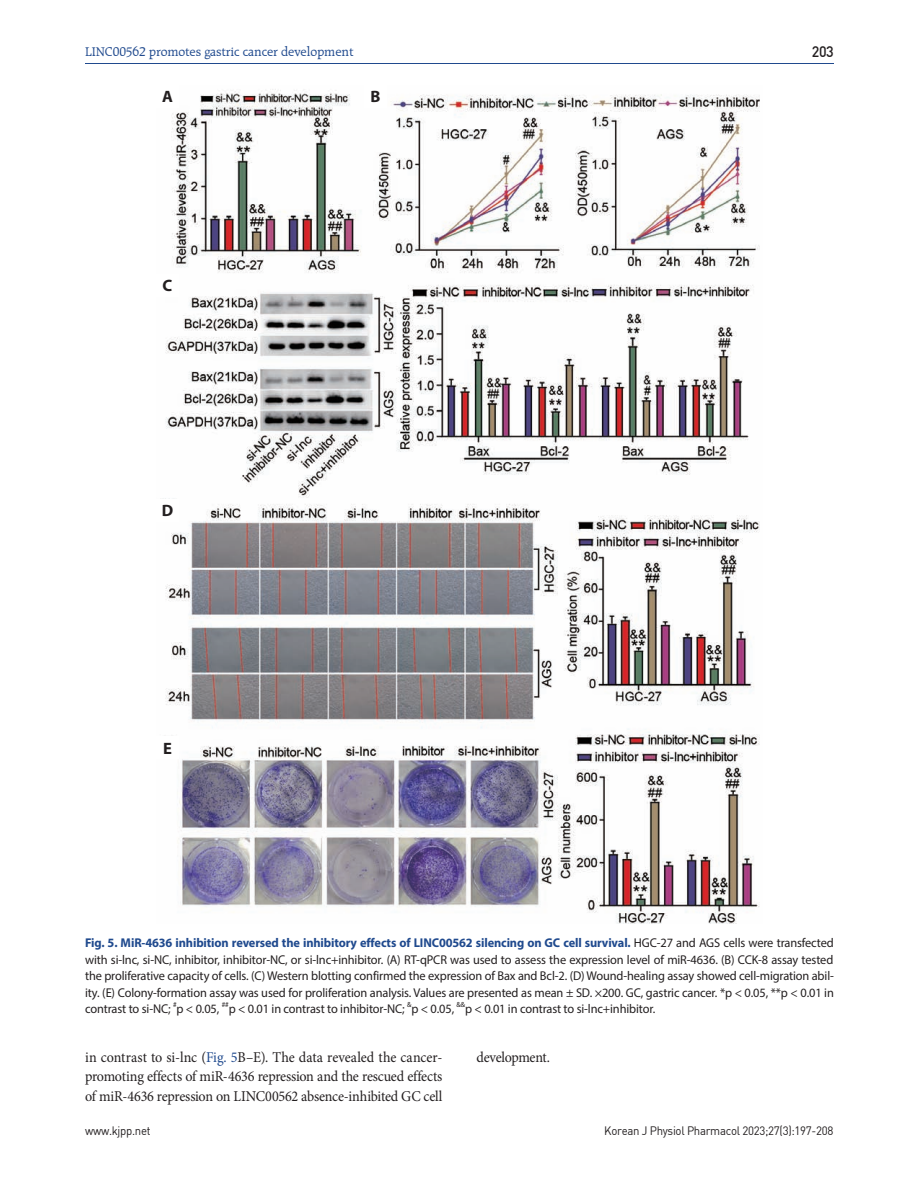
<style>
.page{position:relative;width:919px;height:1191px;background:#fff}
.page>*{position:absolute;margin:0;border:0;box-sizing:border-box;transform-origin:0 0}
.t1{font:700 16.5px "Myriad Pro";color:#231f20}
.t2{font:15px/19.5px "Minion Pro";letter-spacing:-.02em;color:#231f20;text-align:justify;scale:.94 1}
.t3{font:15px "Dinmed";color:#231f20;scale:.95 1}
.t4{font:13.5px "Raleigh BT";letter-spacing:-.01em;color:#204a8e}
.t5{font:12.75px/16.5px "Myriad Pro";letter-spacing:-.01em;color:#231f20;text-align:justify}
.t6{font:12px "Dinreg";letter-spacing:-.025em;color:#231f20;scale:.95 1}
.t7{font:7.5px "Myriad Pro";color:#231f20}
.s1{font-weight:700;color:#204a8e}
.s2{color:#204a8e}
</style>
<div class="page">
<hr style="left:85px;top:64px;width:748px;height:1px;background:#204a8e">
<img style="left:163px;top:89px;width:597px;height:834px">
<div style="left:156px;top:85px;width:22px;height:23px;background:#fff"></div>
<div style="left:364px;top:85px;width:22px;height:23px;background:#fff"></div>
<div style="left:156px;top:274px;width:22px;height:23px;background:#fff"></div>
<div style="left:156px;top:499px;width:22px;height:23px;background:#fff"></div>
<div style="left:156px;top:736px;width:22px;height:23px;background:#fff"></div>
<p class="t4" style="left:85px;top:43px;width:270px">LINC00562 promotes gastric cancer development</p>
<p class="t1" style="left:162px;top:86px;width:12px">A</p>
<p class="t1" style="left:370px;top:86px;width:11px">B</p>
<p class="t1" style="left:163px;top:275px;width:11px">C</p>
<p class="t1" style="left:162px;top:500px;width:13px">D</p>
<p class="t1" style="left:163px;top:737px;width:10px">E</p>
<p class="t3" style="left:811px;top:42px;width:25px">203</p>
<p class="t5" style="left:85px;top:934px;width:750px"><span class="s1">Fig. 5. MiR-4636 inhibition reversed the inhibitory effects of LINC00562 silencing on GC cell survival.</span> HGC-27 and AGS cells were transfected with si-lnc, si-NC, inhibitor, inhibitor-NC, or si-lnc+inhibitor. (A) RT-qPCR was used to assess the expression level of miR-4636. (B) CCK-8 assay tested the proliferative capacity of cells. (C) Western blotting confirmed the expression of Bax and Bcl-2. (D) Wound-healing assay showed cell-migration abil&shy;ity. (E) Colony-formation assay was used for proliferation analysis. Values are presented as mean ± SD. ×200. GC, gastric cancer. *p &lt; 0.05, **p &lt; 0.01 in contrast to si-NC;</p>
<p class="t7" style="left:222px;top:1000px;width:9px">##</p>
<p class="t5" style="left:229px;top:1000px;width:177px">p &lt; 0.01 in contrast to inhibitor-NC;</p>
<p class="t7" style="left:407px;top:1000px;width:6px">&amp;</p>
<p class="t7" style="left:456px;top:1000px;width:10px">&amp;&amp;</p>
<p class="t5" style="left:465px;top:1000px;width:191px">p &lt; 0.01 in contrast to si-lnc+inhibitor.</p>
<p class="t7" style="left:173px;top:1000px;width:5px">#</p>
<p class="t5" style="left:176px;top:1000px;width:44px">p &lt; 0.05,</p>
<p class="t5" style="left:411px;top:1000px;width:44px">p &lt; 0.05,</p>
<p class="t2" style="left:85px;top:1047px;width:381px">in contrast to si-lnc (<span class="s2">Fig. 5</span>B–E). The data revealed the cancer&shy;promoting effects of miR-4636 repression and the rescued effects of miR-4636 repression on LINC00562 absence-inhibited GC cell</p>
<p class="t2" style="left:476px;top:1047px;width:80px">development.</p>
<p class="t6" style="left:85px;top:1123px;width:70px">www.kjpp.net</p>
<p class="t6" style="left:604px;top:1123px;width:243px">Korean J Physiol Pharmacol 2023;27(3):197-208</p>
</div>
